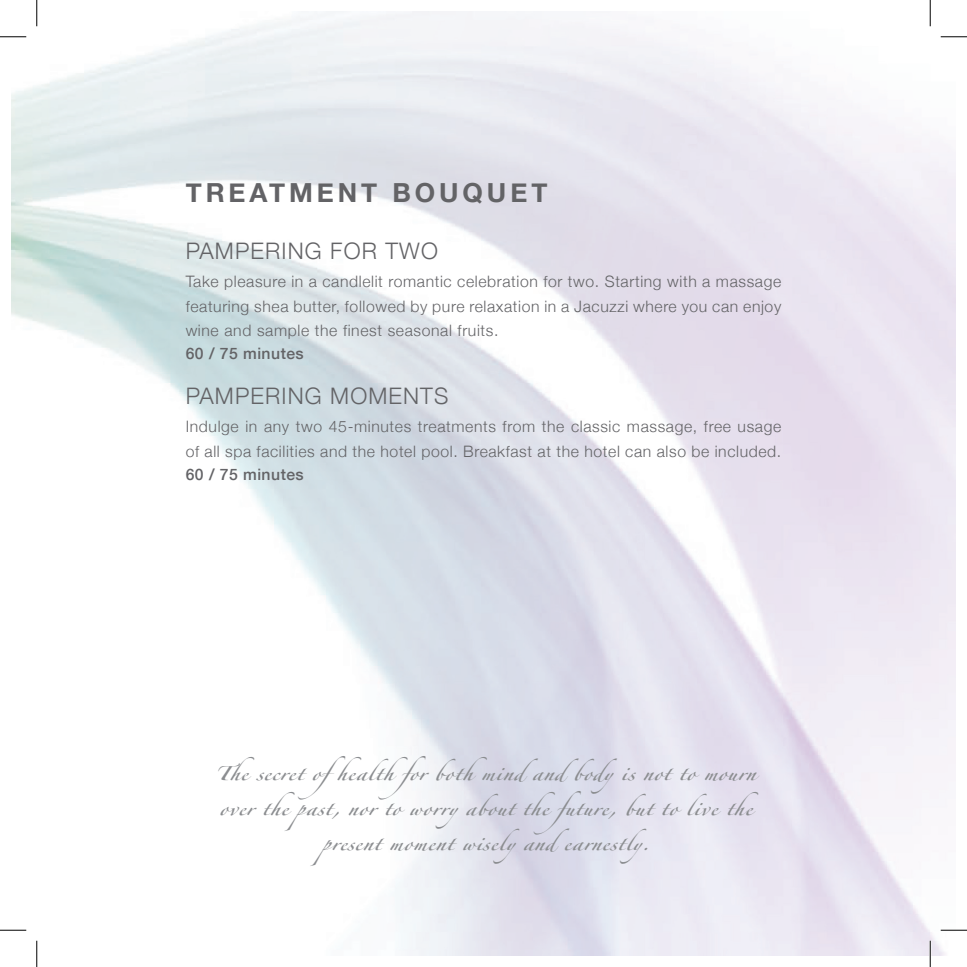
<style>
.page{position:relative;width:967px;height:967px;background:#fff}
.page>*{position:absolute;margin:0;border:0;box-sizing:border-box;transform-origin:0 0}
.t1{font:31.5px/35px "Zapfino Forte LT Pro";letter-spacing:.02em;color:#8b8d90;text-align:center;scale:1.1 1}
.t2{font:700 26.25px "Helvetica Neue";letter-spacing:.15em;color:#636366}
.t3{font:300 22.75px "Helvetica Neue";letter-spacing:.05em;color:#636366}
.t4{font:300 15.75px/24.5px "Helvetica Neue";letter-spacing:.04em;color:#636366;text-align:justify}
.t5{font:500 15.75px "Helvetica Neue";letter-spacing:.03em;color:#636366}
</style>
<div class="page">
<svg style="left:0;top:36px;width:26px;height:1px"></svg>
<svg style="left:940px;top:36px;width:26px;height:1px"></svg>
<svg style="left:0;top:929px;width:26px;height:1px"></svg>
<svg style="left:940px;top:929px;width:26px;height:1px"></svg>
<svg style="left:36px;top:0;width:1px;height:26px"></svg>
<svg style="left:36px;top:940px;width:1px;height:26px"></svg>
<svg style="left:929px;top:0;width:1px;height:26px"></svg>
<svg style="left:929px;top:940px;width:1px;height:26px"></svg>
<h2 class="t2" style="left:186px;top:172px;width:363px">TREATMENT BOUQUET</h2>
<h3 class="t3" style="left:186px;top:232px;width:254px">PAMPERING FOR TWO</h3>
<p class="t4" style="left:186px;top:268px;width:597px">Take pleasure in a candlelit romantic celebration for two. Starting with a massage featuring shea butter, followed by pure relaxation in a Jacuzzi where you can enjoy wine and sample the finest seasonal fruits.</p>
<p class="t5" style="left:186px;top:340px;width:120px">60 / 75 minutes</p>
<h3 class="t3" style="left:186px;top:378px;width:264px">PAMPERING MOMENTS</h3>
<p class="t4" style="left:186px;top:413px;width:597px">Indulge in any two 45-minutes treatments from the classic massage, free usage of all spa facilities and the hotel pool. Breakfast at the hotel can also be included.</p>
<p class="t5" style="left:186px;top:461px;width:120px">60 / 75 minutes</p>
<h1 class="t1" style="left:216px;top:751px;width:492px">The secret ofhealth for both mind and body is not to mourn over the past, nor to worry about the future, but to live the present moment wisely and earnestly.</h1>
</div>
